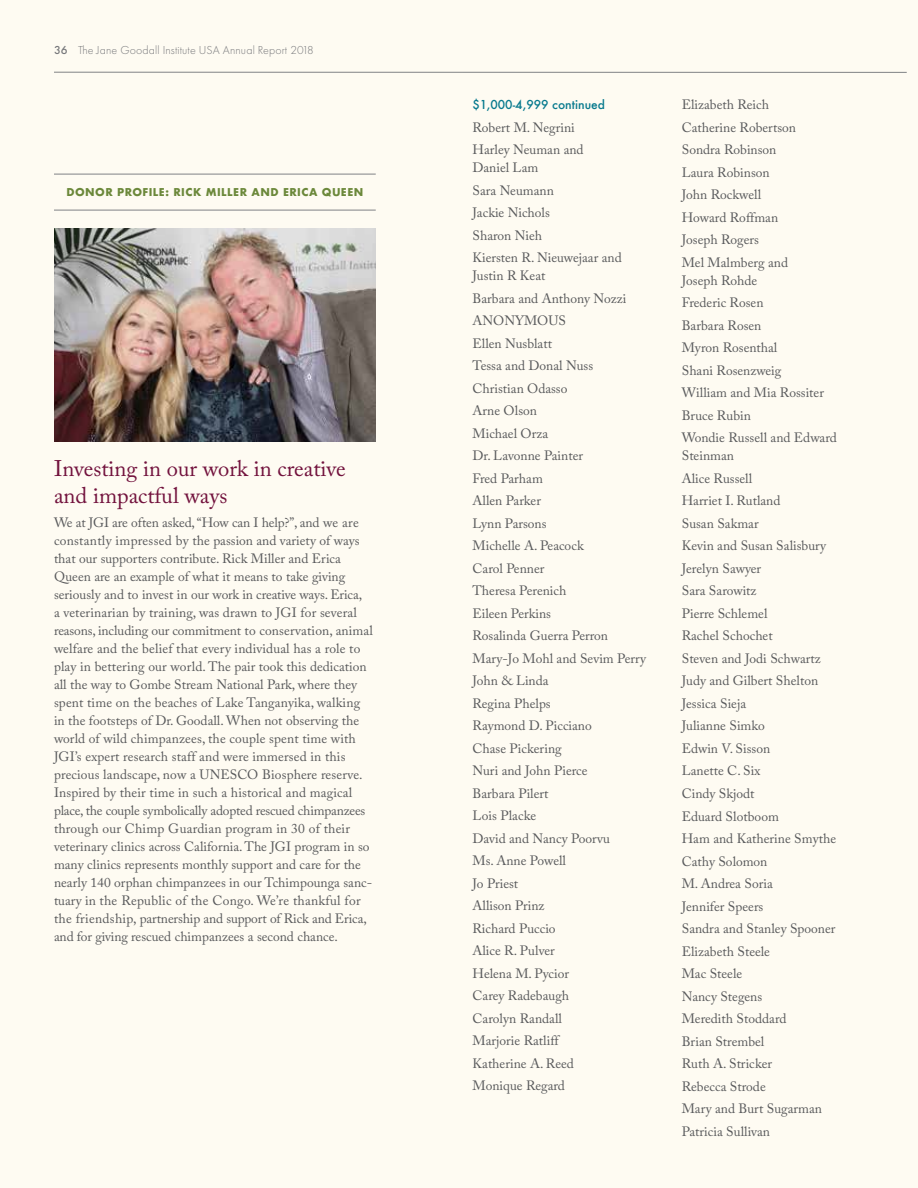
<style>
.page{position:relative;width:918px;height:1188px;background:#fefbf2}
.page>*{position:absolute;margin:0;border:0;box-sizing:border-box;transform-origin:0 0}
.t1{font:22.5px/27px "Adobe Caslon Pro";color:#72123d}
.t2{font:13.5px/22.5px "Adobe Caslon Pro";color:#58595b}
.t3{font:300 12px "Futura PT";letter-spacing:.01em;color:#77787b}
.t4{font:500 12px "Futura";color:#087a8e}
.t5{font:700 10.5px "Futura";letter-spacing:.04em;color:#6b883a}
.s1{font-weight:500}
</style>
<div class="page">
<hr style="left:54px;top:72px;width:853px;height:1px;background:#808285">
<img style="left:55px;top:228px;width:321px;height:214px">
<hr style="left:54px;top:174px;width:322px;height:1px;background:#808285">
<hr style="left:54px;top:210px;width:322px;height:1px;background:#808285">
<p class="t3" style="left:54px;top:43px;width:261px"><span class="s1">36</span> The Jane Goodall Institute USA Annual Report 2018</p>
<p class="t5" style="left:66px;top:185px;width:298px">DONOR PROFILE: RICK MILLER AND ERICA QUEEN</p>
<h1 class="t1" style="left:54px;top:455px;width:293px">Investing in our work in creative and impactful ways</h1>
<p class="t2" style="left:54px;top:514px;width:321px;line-height:18px">We at JGI are often asked, “How can I help?”, and we are constantly impressed by the passion and variety of ways that our supporters contribute. Rick Miller and Erica Queen are an example of what it means to take giving seriously and to invest in our work in creative ways. Erica,<br>a veterinarian by training, was drawn to JGI for several reasons, including our commitment to conservation, animal welfare and the belief that every individual has a role to play in bettering our world. The pair took this dedication all the way to Gombe Stream National Park, where they spent time on the beaches of Lake Tanganyika, walking in the footsteps of Dr. Goodall. When not observing the world of wild chimpanzees, the couple spent time with JGI’s expert research staff and were immersed in this precious landscape, now a UNESCO Biosphere reserve.<br>Inspired by their time in such a historical and magical place, the couple symbolically adopted rescued chimpanzees through our Chimp Guardian program in 30 of their veterinary clinics across California. The JGI program in so many clinics represents monthly support and care for the nearly 140 orphan chimpanzees in our Tchimpounga sanc&shy;tuary in the Republic of the Congo. We’re thankful for the friendship, partnership and support of Rick and Erica, and for giving rescued chimpanzees a second chance.</p>
<p class="t4" style="left:472px;top:96px;width:134px">$1,000-4,999 continued</p>
<p class="t2" style="left:472px;top:116px;width:113px">Robert M. Negrini<br>Harley Neuman and</p>
<p class="t2" style="left:472px;top:156px;width:151px">Daniel Lam<br>Sara Neumann<br>Jackie Nichols<br>Sharon Nieh<br>Kiersten R. Nieuwejaar and</p>
<p class="t2" style="left:472px;top:264px;width:175px">Justin R Keat<br>Barbara and Anthony Nozzi<br>ANONYMOUS<br>Ellen Nusblatt<br>Tessa and Donal Nuss<br>Christian Odasso<br>Arne Olson<br>Michael Orza<br>Dr. Lavonne Painter<br>Fred Parham<br>Allen Parker<br>Lynn Parsons<br>Michelle A. Peacock<br>Carol Penner<br>Theresa Perenich<br>Eileen Perkins<br>Rosalinda Guerra Perron<br>Mary-Jo Mohl and Sevim Perry<br>John &amp; Linda<br>Regina Phelps<br>Raymond D. Picciano<br>Chase Pickering<br>Nuri and John Pierce<br>Barbara Pilert<br>Lois Placke<br>David and Nancy Poorvu<br>Ms. Anne Powell<br>Jo Priest<br>Allison Prinz<br>Richard Puccio<br>Alice R. Pulver<br>Helena M. Pycior<br>Carey Radebaugh<br>Carolyn Randall<br>Marjorie Ratliff<br>Katherine A. Reed<br>Monique Regard</p>
<p class="t2" style="left:682px;top:93px;width:116px">Elizabeth Reich<br>Catherine Robertson<br>Sondra Robinson<br>Laura Robinson<br>John Rockwell<br>Howard Roffman<br>Joseph Rogers<br>Mel Malmberg and</p>
<p class="t2" style="left:682px;top:269px;width:157px">Joseph Rohde<br>Frederic Rosen<br>Barbara Rosen<br>Myron Rosenthal<br>Shani Rosenzweig<br>William and Mia Rossiter<br>Bruce Rubin<br>Wondie Russell and Edward</p>
<p class="t2" style="left:682px;top:445px;width:156px">Steinman<br>Alice Russell<br>Harriet I. Rutland<br>Susan Sakmar<br>Kevin and Susan Salisbury<br>Jerelyn Sawyer<br>Sara Sarowitz<br>Pierre Schlemel<br>Rachel Schochet<br>Steven and Jodi Schwartz<br>Judy and Gilbert Shelton<br>Jessica Sieja<br>Julianne Simko<br>Edwin V. Sisson<br>Lanette C. Six<br>Cindy Skjodt<br>Eduard Slotboom<br>Ham and Katherine Smythe<br>Cathy Solomon<br>M. Andrea Soria<br>Jennifer Speers<br>Sandra and Stanley Spooner<br>Elizabeth Steele<br>Mac Steele<br>Nancy Stegens<br>Meredith Stoddard<br>Brian Strembel<br>Ruth A. Stricker<br>Rebecca Strode<br>Mary and Burt Sugarman<br>Patricia Sullivan</p>
</div>
